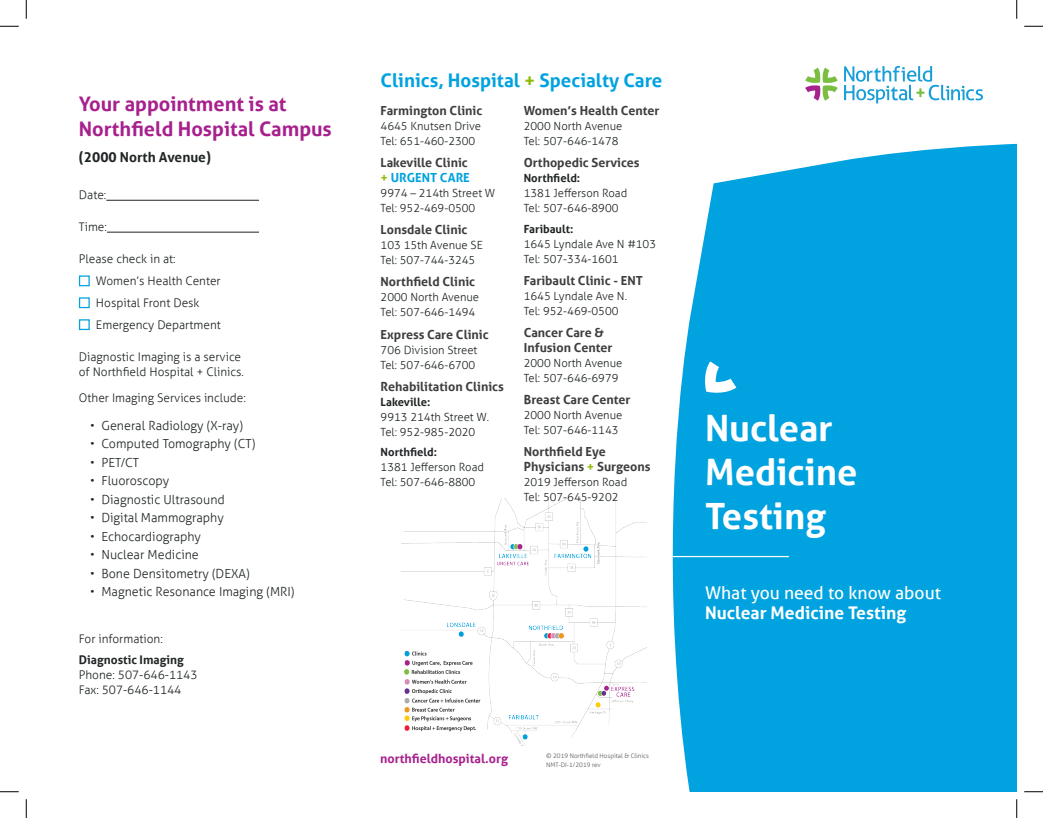
<style>
.page{position:relative;width:1043px;height:818px;background:#fff}
.page>*{position:absolute;margin:0;border:0;box-sizing:border-box;transform-origin:0 0}
.t1{font:700 36.25px/43.8px "Aller";color:#fff}
.t2{font:700 20px/25px "Aller";color:#a7208d}
.t3{font:700 18.75px "Aller";color:#00a2df}
.t4{font:17.5px/20px "Aller";color:#fff}
.black_sub{font:700 13.75px "Aller";color:#202526}
.t5{font:700 12.5px/15px "Aller";color:#3e3e3f}
.t6{font:300 12.5px "Aller";color:#202526}
.t7{font:700 12.5px "Aller";color:#a7208d}
.black_sub-2{font:300 11.88px/15px "Aller";color:#202526}
.t8{font:300 11.25px/15px "Aller";color:#202526}
.t9{font:300 6.25px/8.8px "Aller";color:#57585a}
.s1{font-weight:700}
.s2{color:#8dbb00}
.s3{color:#00a2df}
</style>
<div class="page">
<img style="left:401px;top:499px;width:197px;height:246px">
<svg style="left:598px;top:79px;width:418px;height:712px;fill:#00a2df"></svg>
<hr style="left:668px;top:556px;width:121px;height:1px;background:#fff">
<svg style="left:703px;top:361px;width:33px;height:34px"></svg>
<hr style="left:106px;top:200px;width:153px;height:1px;background:#202526">
<hr style="left:107px;top:232px;width:152px;height:1px;background:#202526">
<div style="left:79px;top:275px;width:11px;height:11px;border:1px solid #00a2df"></div>
<div style="left:79px;top:297px;width:11px;height:11px;border:1px solid #00a2df"></div>
<div style="left:79px;top:319px;width:11px;height:11px;border:1px solid #00a2df"></div>
<svg style="left:844px;top:66px;width:138px;height:37px"></svg>
<svg style="left:805px;top:68px;width:32px;height:33px"></svg>
<svg style="left:0;top:25px;width:19px;height:2px"></svg>
<svg style="left:1024px;top:25px;width:18px;height:2px"></svg>
<svg style="left:0;top:791px;width:19px;height:1px"></svg>
<svg style="left:1024px;top:791px;width:18px;height:1px"></svg>
<svg style="left:25px;top:0;width:2px;height:19px"></svg>
<svg style="left:25px;top:799px;width:2px;height:19px"></svg>
<svg style="left:1016px;top:0;width:1px;height:19px"></svg>
<svg style="left:1016px;top:799px;width:1px;height:19px"></svg>
<p class="t2" style="left:79px;top:91px;width:254px">Your appointment is at<br>Northfield Hospital Campus</p>
<p class="black_sub" style="left:79px;top:148px;width:133px">(2000 North Avenue)</p>
<p class="black_sub-2" style="left:79px;top:188px;width:29px">Date:</p>
<p class="black_sub-2" style="left:79px;top:219px;width:30px">Time:</p>
<p class="black_sub-2" style="left:79px;top:251px;width:98px">Please check in at:</p>
<p class="black_sub-2" style="left:96px;top:273px;width:126px">Women’s Health Center</p>
<p class="black_sub-2" style="left:96px;top:295px;width:105px">Hospital Front Desk</p>
<p class="black_sub-2" style="left:96px;top:317px;width:126px">Emergency Department</p>
<p class="black_sub-2" style="left:79px;top:349px;width:167px">Diagnostic Imaging is a service of Northfield Hospital + Clinics.</p>
<p class="black_sub-2" style="left:79px;top:390px;width:168px">Other Imaging Services include:</p>
<p class="t6" style="left:90px;top:417px;width:154px">• General Radiology (X-ray)</p>
<p class="t6" style="left:90px;top:436px;width:167px">• Computed Tomography (CT)</p>
<p class="t6" style="left:90px;top:454px;width:50px">• PET/CT</p>
<p class="t6" style="left:90px;top:473px;width:81px">• Fluoroscopy</p>
<p class="t6" style="left:90px;top:491px;width:136px">• Diagnostic Ultrasound</p>
<p class="t6" style="left:90px;top:510px;width:135px">• Digital Mammography</p>
<p class="t6" style="left:90px;top:528px;width:112px">• Echocardiography</p>
<p class="t6" style="left:90px;top:547px;width:110px">• Nuclear Medicine</p>
<p class="t6" style="left:90px;top:565px;width:161px">• Bone Densitometry (DEXA)</p>
<p class="t6" style="left:90px;top:584px;width:206px">• Magnetic Resonance Imaging (MRI)</p>
<p class="black_sub-2" style="left:79px;top:631px;width:85px">For information:</p>
<p class="black_sub-2" style="left:79px;top:652px;width:120px"><span class="s1">Diagnostic Imaging<br></span>Phone: 507-646-1143<br>Fax: 507-646-1144</p>
<p class="t3" style="left:380px;top:69px;width:283px">Clinics, Hospital <span class="s2">+</span> Specialty Care</p>
<p class="t5" style="left:380px;top:103px;width:103px">Farmington Clinic</p>
<p class="t8" style="left:380px;top:118px;width:102px">4645 Knutsen Drive<br>Tel: 651-460-2300</p>
<p class="t5" style="left:380px;top:155px;width:91px">Lakeville Clinic <span class="s2">+</span> <span class="s3">URGENT CARE</span></p>
<p class="t8" style="left:380px;top:185px;width:116px">9974 – 214th Street W<br>Tel: 952-469-0500</p>
<p class="t5" style="left:380px;top:222px;width:88px">Lonsdale Clinic</p>
<p class="t8" style="left:380px;top:237px;width:104px">103 15th Avenue SE<br>Tel: 507-744-3245</p>
<p class="t5" style="left:380px;top:274px;width:96px">Northfield Clinic</p>
<p class="t8" style="left:380px;top:290px;width:100px">2000 North Avenue<br>Tel: 507-646-1494</p>
<p class="t5" style="left:380px;top:326px;width:109px">Express Care Clinic</p>
<p class="t8" style="left:380px;top:342px;width:98px">706 Division Street<br>Tel: 507-646-6700</p>
<p class="t5" style="left:380px;top:379px;width:125px">Rehabilitation Clinics</p>
<p class="t8" style="left:380px;top:394px;width:110px"><span class="s1">Lakeville:<br></span>9913 214th Street W.<br>Tel: 952-985-2020</p>
<p class="t8" style="left:380px;top:445px;width:105px"><span class="s1">Northfield:<br></span>1381 Jefferson Road<br>Tel: 507-646-8800</p>
<p class="t5" style="left:524px;top:103px;width:137px">Women’s Health Center</p>
<p class="t8" style="left:524px;top:118px;width:100px">2000 North Avenue<br>Tel: 507-646-1478</p>
<p class="t5" style="left:524px;top:155px;width:117px">Orthopedic Services</p>
<p class="t8" style="left:524px;top:170px;width:105px"><span class="s1">Northfield:<br></span>1381 Jefferson Road<br>Tel: 507-646-8900</p>
<p class="t8" style="left:524px;top:221px;width:134px"><span class="s1">Faribault:<br></span>1645 Lyndale Ave N #103<br>Tel: 507-334-1601</p>
<p class="t5" style="left:524px;top:273px;width:121px">Faribault Clinic - ENT</p>
<p class="t8" style="left:524px;top:288px;width:105px">1645 Lyndale Ave N.<br>Tel: 952-469-0500</p>
<p class="t5" style="left:524px;top:325px;width:90px">Cancer Care &amp;<br>Infusion Center</p>
<p class="t8" style="left:524px;top:355px;width:100px">2000 North Avenue<br>Tel: 507-646-6979</p>
<p class="t5" style="left:524px;top:392px;width:108px">Breast Care Center</p>
<p class="t8" style="left:524px;top:408px;width:100px">2000 North Avenue<br>Tel: 507-646-1143</p>
<p class="t5" style="left:524px;top:444px;width:128px">Northfield Eye<br>Physicians <span class="s2">+</span> Surgeons</p>
<p class="t8" style="left:524px;top:475px;width:105px">2019 Jefferson Road<br>Tel: 507-645-9202</p>
<p class="t1" style="left:705px;top:406px;width:154px">Nuclear<br>Medicine<br>Testing</p>
<p class="t4" style="left:705px;top:582px;width:237px">What you need to know about<br><span class="s1">Nuclear Medicine Testing</span></p>
<p class="t7" style="left:380px;top:750px;width:129px">northfieldhospital.org</p>
<p class="t9" style="left:546px;top:751px;width:104px">© 2019 Northfield Hospital &amp; Clinics<br>NMT-DI-1/2019 rev</p>
</div>
